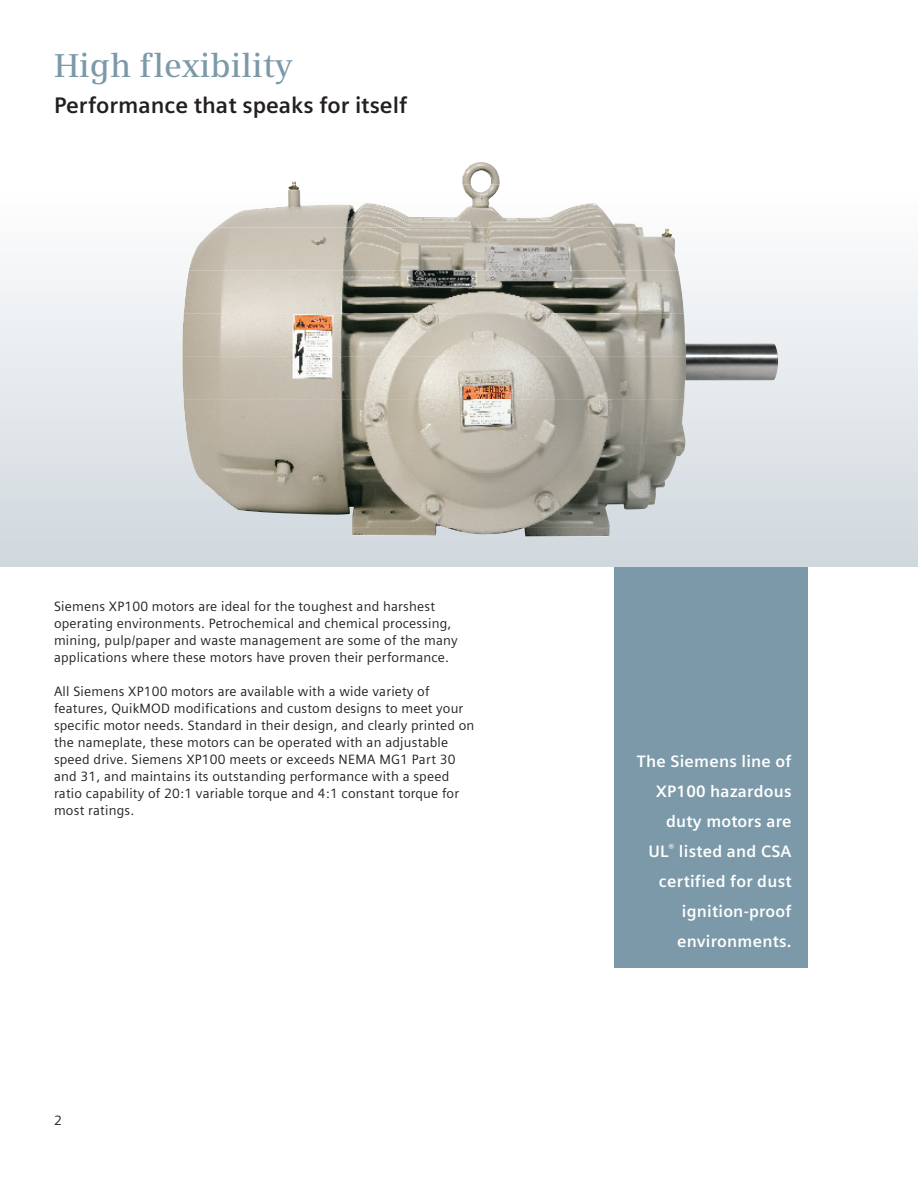
<style>
.page{position:relative;width:918px;height:1188px;background:#fff}
.page>*{position:absolute;margin:0;border:0;box-sizing:border-box;transform-origin:0 0}
._01__Headline__36pt{font:600 33px "Siemens Serif OT";color:#7b99a9}
._01__Headline__36pt-2{font:700 22.5px "Siemens Sans";color:#231f20}
._02__Subhead__13pt_0{font:700 16.5px/30px "Siemens Sans";letter-spacing:.015em;color:#fff;text-align:right}
._03__Copy_Roman__9pt{font:13.5px/17px "Siemens Sans";letter-spacing:.015em;color:#231f20}
.body{font:13.5px "Siemens Sans";color:#231f20}
</style>
<div class="page">
<div style="left:614px;top:567px;width:194px;height:400px;background:#7b99a9"></div>
<div style="left:0;top:184px;width:918px;height:383px;background:linear-gradient(to bottom,#fffeff,#cfd8dd)"></div>
<img style="left:292px;top:162px;width:208px;height:22px">
<img style="left:216px;top:184px;width:426px;height:43px">
<img style="left:189px;top:227px;width:489px;height:43px">
<img style="left:184px;top:270px;width:500px;height:43px">
<img style="left:182px;top:313px;width:596px;height:86px">
<img style="left:184px;top:399px;width:501px;height:43px">
<img style="left:188px;top:442px;width:497px;height:43px">
<img style="left:206px;top:485px;width:459px;height:43px">
<img style="left:352px;top:528px;width:258px;height:9px">
<p class="_01__Headline__36pt" style="left:54px;top:46px;width:240px">High flexibility</p>
<p class="_01__Headline__36pt-2" style="left:54px;top:92px;width:355px">Performance that speaks for itself</p>
<p class="_03__Copy_Roman__9pt" style="left:54px;top:598px;width:405px">Siemens XP100 motors are ideal for the toughest and harshest operating environments. Petrochemical and chemical processing, mining, pulp/paper and waste management are some of the many applications where these motors have proven their performance.</p>
<p class="_03__Copy_Roman__9pt" style="left:54px;top:683px;width:422px">All Siemens XP100 motors are available with a wide variety of features, QuikMOD modifications and custom designs to meet your specific motor needs. Standard in their design, and clearly printed on the nameplate, these motors can be operated with an adjustable speed drive. Siemens XP100 meets or exceeds NEMA MG1 Part 30 and 31, and maintains its outstanding performance with a speed ratio capability of 20:1 variable torque and 4:1 constant torque for most ratings.</p>
<p class="body" style="left:54px;top:1113px;width:9px">2</p>
<p class="_02__Subhead__13pt_0" style="left:637px;top:746px;width:156px">The Siemens line of<br>XP100 hazardous duty motors are<br>UL<sup>®</sup> listed and CSA certified for dust ignition-proof environments.</p>
</div>
